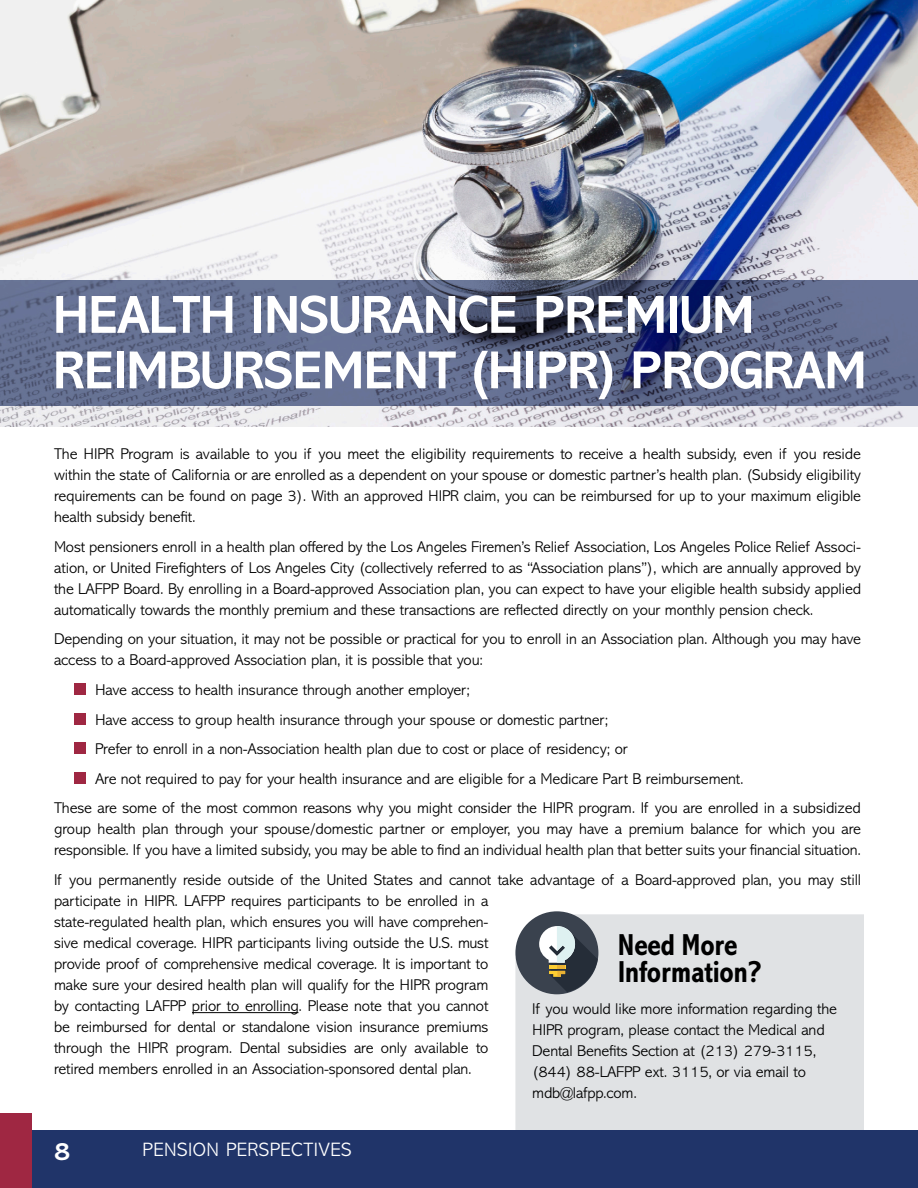
<style>
.page{position:relative;width:918px;height:1188px;background:#fff}
.page>*{position:absolute;margin:0;border:0;box-sizing:border-box;transform-origin:0 0}
.Body_Text{font:700 54px/55.5px "Abadi MT Std";letter-spacing:-.01em;color:#fff}
.Body_Text-2{font:700 condensed 30.6px/27px "Abadi MT Std";letter-spacing:-.01em;color:#000}
.t1{font:700 25.5px "Abadi MT Std";color:#fff}
.t2{font:300 19.5px "Abadi MT Std";letter-spacing:.025em;color:#fff}
.Body_Text-3{font:300 15.75px/21px "Abadi MT Std";letter-spacing:-.01em;color:#000;text-align:justify}
</style>
<div class="page">
<div style="left:515px;top:914px;width:349px;height:216px;background:#e0e2e4"></div>
<div style="left:0;top:1130px;width:918px;height:58px;background:#203469"></div>
<div style="left:0;top:1113px;width:32px;height:75px;background:#9f2742"></div>
<hr style="left:192px;top:1012px;width:106px;height:1px;background:#000">
<div style="left:74px;top:683px;width:12px;height:12px;background:#9f2742"></div>
<div style="left:74px;top:713px;width:12px;height:12px;background:#9f2742"></div>
<div style="left:74px;top:742px;width:12px;height:12px;background:#9f2742"></div>
<div style="left:74px;top:772px;width:12px;height:12px;background:#9f2742"></div>
<div style="left:515px;top:911px;width:83px;height:83px;background:#3a424e;border-radius:50%"></div>
<svg style="left:539px;top:926px;width:59px;height:66px"></svg>
<img style="left:0;top:0;width:918px;height:427px">
<svg style="left:0;top:280px;width:918px;height:125px;background:#596384"></svg>
<p class="Body_Text" style="left:53px;top:287px;width:815px">HEALTH INSURANCE PREMIUM<br>REIMBURSEMENT (HIPR) PROGRAM</p>
<p class="Body_Text-3" style="left:54px;top:444px;width:809px">The HIPR Program is available to you if you meet the eligibility requirements to receive a health subsidy, even if you reside within the state of California or are enrolled as a dependent on your spouse or domestic partner’s health plan. (Subsidy eligibility requirements can be found on page 3). With an approved HIPR claim, you can be reimbursed for up to your maximum eligible health subsidy benefit.</p>
<p class="Body_Text-3" style="left:54px;top:536px;width:809px">Most pensioners enroll in a health plan offered by the Los Angeles Firemen’s Relief Association, Los Angeles Police Relief Associ&shy;ation, or United Firefighters of Los Angeles City (collectively referred to as “Association plans”), which are annually approved by the LAFPP Board. By enrolling in a Board-approved Association plan, you can expect to have your eligible health subsidy applied automatically towards the monthly premium and these transactions are reflected directly on your monthly pension check.</p>
<p class="Body_Text-3" style="left:54px;top:629px;width:809px">Depending on your situation, it may not be possible or practical for you to enroll in an Association plan. Although you may have access to a Board-approved Association plan, it is possible that you:</p>
<p class="Body_Text-3" style="left:95px;top:679px;width:377px">Have access to health insurance through another employer;</p>
<p class="Body_Text-3" style="left:95px;top:709px;width:515px">Have access to group health insurance through your spouse or domestic partner;</p>
<p class="Body_Text-3" style="left:95px;top:739px;width:534px">Prefer to enroll in a non-Association health plan due to cost or place of residency; or</p>
<p class="Body_Text-3" style="left:95px;top:768px;width:650px">Are not required to pay for your health insurance and are eligible for a Medicare Part B reimbursement.</p>
<p class="Body_Text-3" style="left:54px;top:798px;width:809px">These are some of the most common reasons why you might consider the HIPR program. If you are enrolled in a subsidized group health plan through your spouse/domestic partner or employer, you may have a premium balance for which you are responsible. If you have a limited subsidy, you may be able to find an individual health plan that better suits your financial situation.</p>
<p class="Body_Text-3" style="left:54px;top:870px;width:809px;text-align:left">If you permanently reside outside of the United States and cannot take advantage of a Board-approved plan, you may still participate in HIPR. LAFPP requires participants to be enrolled in a<br>state-regulated health plan, which ensures you will have comprehen-<br>sive medical coverage. HIPR participants living outside the U.S. must<br>provide proof of comprehensive medical coverage. It is important to<br>make sure your desired health plan will qualify for the HIPR program<br>by contacting LAFPP prior to enrolling. Please note that you cannot<br>be reimbursed for dental or standalone vision insurance premiums<br>through the HIPR program. Dental subsidies are only available to<br>retired members enrolled in an Association-sponsored dental plan.</p>
<p class="Body_Text-2" style="left:618px;top:932px;width:145px">Need More<br>Information?</p>
<p class="Body_Text-3" style="left:532px;top:999px;width:306px;text-align:left">If you would like more information regarding the HIPR program, please contact the Medical and Dental Benefits Section at (213) 279-3115, (844) 88-LAFPP ext. 3115, or via email to mdb@lafpp.com.</p>
<h3 class="t1" style="left:54px;top:1137px;width:18px">8</h3>
<p class="t2" style="left:143px;top:1139px;width:211px">PENSION PERSPECTIVES</p>
</div>
